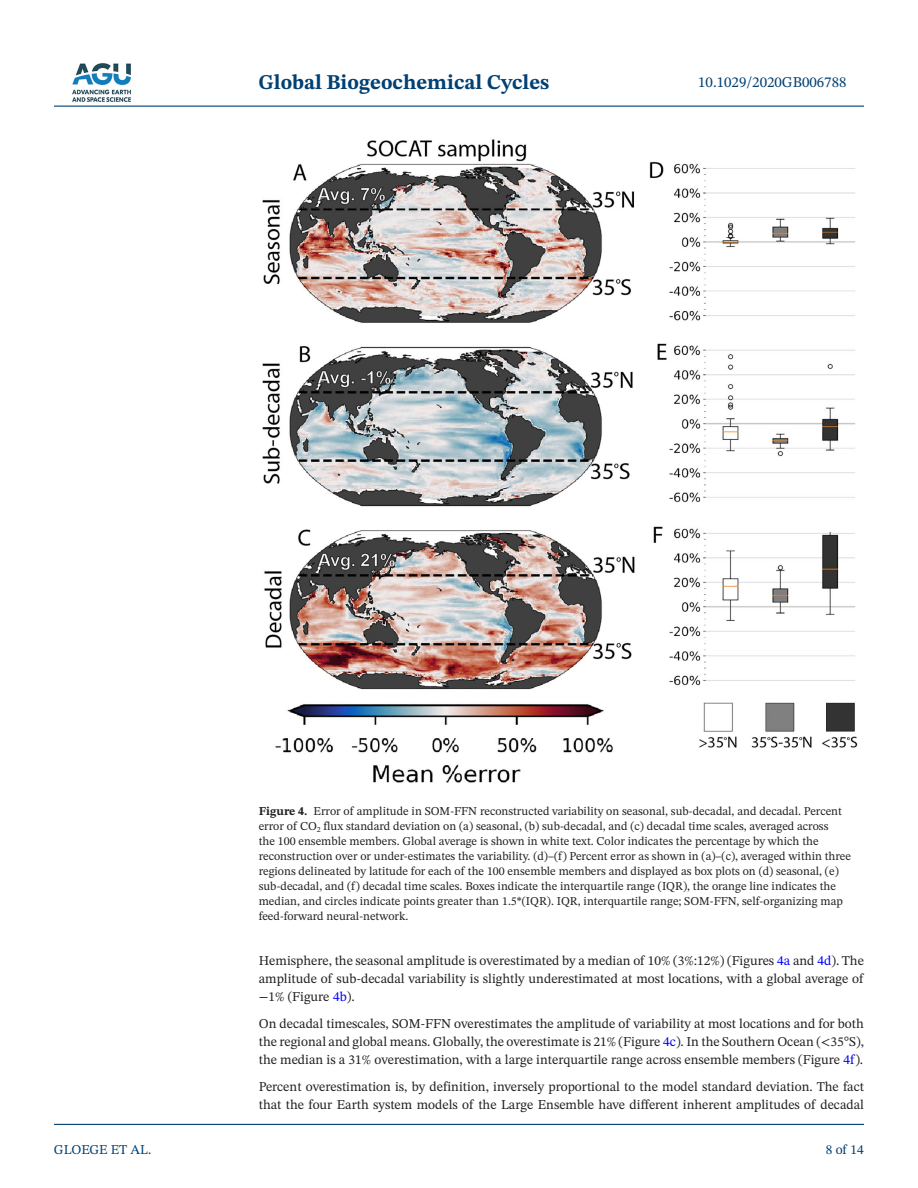
<style>
.page{position:relative;width:918px;height:1188px;background:#fff}
.page>*{position:absolute;margin:0;border:0;box-sizing:border-box;transform-origin:0 0}
.t1{font:700 21px "STIX Two Text";color:#004073}
.t2{font:15px "STIX Two Text";color:#004073}
.t3{font:13.5px/18px "STIX Two Text";color:#231f20;text-align:justify}
.t4{font:13.5px "STIX Two Text";color:#004073}
.t5{font:12px/15px "STIX Two Text";color:#231f20}
.s1{font-weight:700}
.s2{color:#00f}
</style>
<div class="page">
<hr style="left:54px;top:106px;width:810px;height:1px;background:#004073">
<hr style="left:54px;top:1124px;width:810px;height:1px;background:#004073">
<img style="left:72px;top:63px;width:59px;height:39px">
<img style="left:263px;top:139px;width:595px;height:644px">
<h1 class="t1" style="left:258px;top:67px;width:293px">Global Biogeochemical Cycles</h1>
<p class="t2" style="left:698px;top:72px;width:150px">10.1029/2020GB006788</p>
<p class="t4" style="left:54px;top:1140px;width:99px">GLOEGE ET AL.</p>
<p class="t5" style="left:259px;top:804px;width:594px"><span class="s1">Figure 4.</span> Error of amplitude in SOM-FFN reconstructed variability on seasonal, sub-decadal, and decadal. Percent error of CO<sub>2</sub> flux standard deviation on (a) seasonal, (b) sub-decadal, and (c) decadal time scales, averaged across<br>the 100 ensemble members. Global average is shown in white text. Color indicates the percentage by which the reconstruction over or under-estimates the variability. (d)–(f) Percent error as shown in (a)–(c), averaged within three regions delineated by latitude for each of the 100 ensemble members and displayed as box plots on (d) seasonal, (e) sub-decadal, and (f) decadal time scales. Boxes indicate the interquartile range (IQR), the orange line indicates the median, and circles indicate points greater than 1.5*(IQR). IQR, interquartile range; SOM-FFN, self-organizing map feed-forward neural-network.</p>
<p class="t3" style="left:259px;top:952px;width:607px">Hemisphere, the seasonal amplitude is overestimated by a median of 10% (3%:12%) (Figures <span class="s2">4a</span> and <span class="s2">4d</span>). The amplitude of sub-decadal variability is slightly underestimated at most locations, with a global average of −1% (Figure <span class="s2">4b</span>).</p>
<p class="t3" style="left:259px;top:1015px;width:607px">On decadal timescales, SOM-FFN overestimates the amplitude of variability at most locations and for both the regional and global means. Globally, the overestimate is 21% (Figure <span class="s2">4c</span>). In the Southern Ocean (&lt;35°S), the median is a 31% overestimation, with a large interquartile range across ensemble members (Figure <span class="s2">4f</span>).</p>
<p class="t3" style="left:259px;top:1078px;width:607px">Percent overestimation is, by definition, inversely proportional to the model standard deviation. The fact that the four Earth system models of the Large Ensemble have different inherent amplitudes of decadal</p>
<p class="t4" style="left:826px;top:1140px;width:40px">8 of 14</p>
</div>
